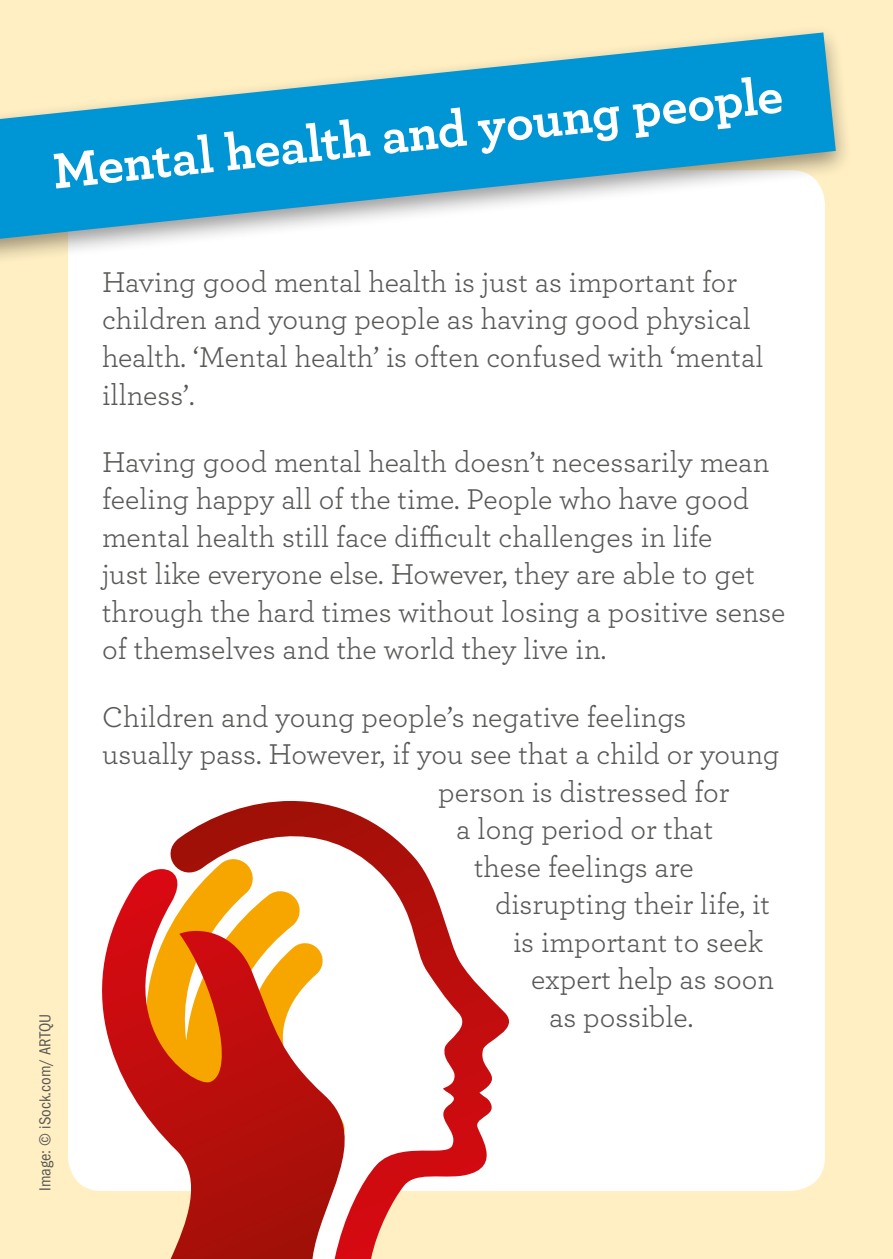
<style>
.page{position:relative;width:893px;height:1259px;background:#ffefc3}
.page>*{position:absolute;margin:0;border:0;box-sizing:border-box;transform-origin:0 0}
.t1{font:700 52.5px "Archer";color:#fff}
.t2{font:30px/37.5px "Archer";color:#585856}
.t3{font:condensed 16.5px "Franklin Gothic";letter-spacing:.005em;color:#585856}
</style>
<div class="page">
<div style="left:68px;top:170px;width:757px;height:1021px;background:#fff;border-radius:34px"></div>
<div style="left:0;top:23px;width:853px;height:249px;background:#000;opacity:.4"></div>
<svg style="left:0;top:32px;width:836px;height:207px;fill:#0095d4"></svg>
<svg style="left:73px;top:869px;width:85px;height:322px"></svg>
<svg style="left:158px;top:801px;width:351px;height:458px"></svg>
<h1 class="t1" style="left:49px;top:130px;width:735px;rotate:-6deg">Mental health and young people</h1>
<p class="t3" style="left:36px;top:1191px;width:179px;rotate:-90deg">Image: © iSock.com/ ARTQU</p>
<p class="t2" style="left:102px;top:262px;width:663px">Having good mental health is just as important for children and young people as having good physical health. ‘Mental health’ is often confused with ‘mental illness’.</p>
<p class="t2" style="left:102px;top:441px;width:685px">Having good mental health doesn’t necessarily mean feeling happy all of the time. People who have good mental health still face difficult challenges in life<br>just like everyone else. However, they are able to get through the hard times without losing a positive sense of themselves and the world they live in.</p>
<p class="t2" style="left:102px;top:696px;width:586px">Children and young people’s negative feelings</p>
<p class="t2" style="left:102px;top:734px;width:679px">usually pass. However, if you see that a child or young</p>
<p class="t2" style="left:438px;top:771px;width:293px">person is distressed for</p>
<p class="t2" style="left:456px;top:809px;width:259px">a long period or that</p>
<p class="t2" style="left:474px;top:846px;width:221px">these feelings are</p>
<p class="t2" style="left:495px;top:884px;width:277px">disrupting their life, it</p>
<p class="t2" style="left:513px;top:921px;width:251px">is important to seek</p>
<p class="t2" style="left:531px;top:959px;width:245px">expert help as soon</p>
<p class="t2" style="left:549px;top:996px;width:146px">as possible.</p>
</div>
